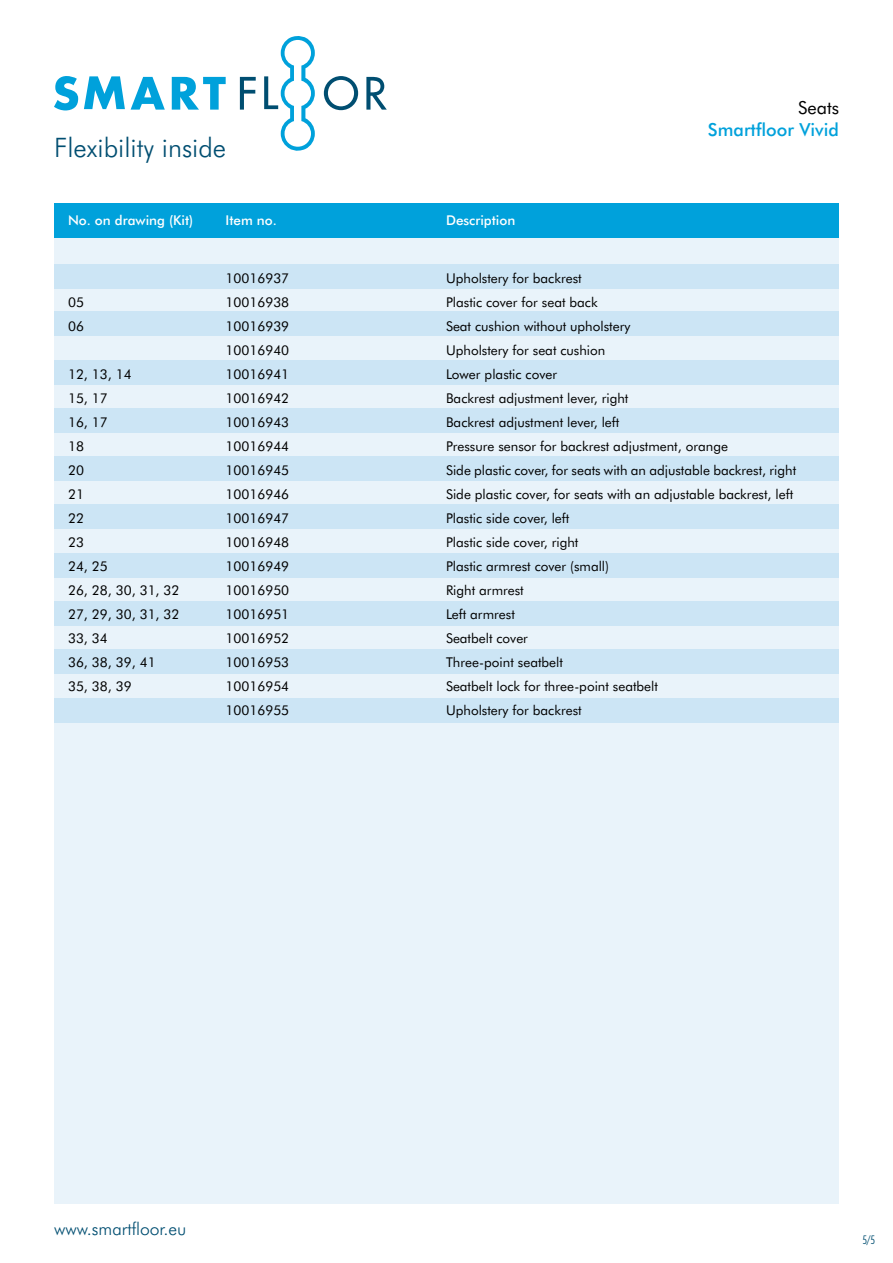
<style>
.page{position:relative;width:893px;height:1263px;background:#fff}
.page>*{position:absolute;margin:0;border:0;box-sizing:border-box;transform-origin:0 0}
.t1{font:300 26.85px "Futura BT";color:#004e71}
.t2{font:500 18px "Futura BT";color:#00a1db}
.t3{font:18px "Futura BT";color:#000}
.t4{font:300 17.55px "Futura BT";color:#004e71}
.t5{font:13.5px "Futura BT";color:#000}
.t6{font:500 13.5px "Futura BT";color:#fff}
.t7{font:300 condensed 12px "Futura BT";color:#004e71}
</style>
<div class="page">
<div style="left:54px;top:203px;width:785px;height:1001px;background:#e9f3fa"></div>
<div style="left:54px;top:203px;width:785px;height:34px;background:#00a1db"></div>
<svg style="left:324px;top:76px;width:34px;height:34px"></svg>
<svg style="left:240px;top:77px;width:16px;height:33px"></svg>
<svg style="left:366px;top:77px;width:21px;height:33px"></svg>
<svg style="left:84px;top:76px;width:41px;height:33px"></svg>
<svg style="left:54px;top:76px;width:24px;height:34px"></svg>
<svg style="left:131px;top:77px;width:34px;height:33px"></svg>
<svg style="left:172px;top:77px;width:54px;height:33px"></svg>
<svg style="left:264px;top:36px;width:51px;height:115px"></svg>
<div style="left:54px;top:312px;width:785px;height:24px;background:#cce5f5"></div>
<div style="left:54px;top:601px;width:785px;height:24px;background:#cce5f5"></div>
<div style="left:54px;top:456px;width:785px;height:24px;background:#cce5f5"></div>
<div style="left:54px;top:264px;width:785px;height:24px;background:#cce5f5"></div>
<div style="left:54px;top:360px;width:785px;height:24px;background:#cce5f5"></div>
<div style="left:54px;top:649px;width:785px;height:24px;background:#cce5f5"></div>
<div style="left:54px;top:505px;width:785px;height:24px;background:#cce5f5"></div>
<div style="left:54px;top:409px;width:785px;height:24px;background:#cce5f5"></div>
<div style="left:54px;top:698px;width:785px;height:24px;background:#cce5f5"></div>
<div style="left:54px;top:553px;width:785px;height:24px;background:#cce5f5"></div>
<h1 class="t1" style="left:54px;top:132px;width:174px">Flexibility inside</h1>
<p class="t6" style="left:68px;top:211px;width:127px">No. on drawing (Kit)</p>
<p class="t6" style="left:226px;top:211px;width:53px">Item no.</p>
<p class="t6" style="left:446px;top:211px;width:71px">Description</p>
<p class="t5" style="left:226px;top:270px;width:65px">10016937</p>
<p class="t5" style="left:446px;top:270px;width:137px">Upholstery for backrest</p>
<h2 class="t3" style="left:798px;top:97px;width:42px">Seats</h2>
<h2 class="t2" style="left:708px;top:119px;width:133px">Smartfloor Vivid</h2>
<p class="t5" style="left:68px;top:294px;width:17px">05</p>
<p class="t5" style="left:226px;top:294px;width:65px">10016938</p>
<p class="t5" style="left:446px;top:294px;width:153px">Plastic cover for seat back</p>
<p class="t5" style="left:68px;top:318px;width:17px">06</p>
<p class="t5" style="left:226px;top:318px;width:65px">10016939</p>
<p class="t5" style="left:446px;top:318px;width:186px">Seat cushion without upholstery</p>
<p class="t5" style="left:226px;top:342px;width:65px">10016940</p>
<p class="t5" style="left:446px;top:342px;width:161px">Upholstery for seat cushion</p>
<p class="t5" style="left:68px;top:366px;width:65px">12, 13, 14</p>
<p class="t5" style="left:226px;top:366px;width:65px">10016941</p>
<p class="t5" style="left:446px;top:366px;width:113px">Lower plastic cover</p>
<p class="t5" style="left:68px;top:390px;width:41px">15, 17</p>
<p class="t5" style="left:226px;top:390px;width:65px">10016942</p>
<p class="t5" style="left:446px;top:390px;width:184px">Backrest adjustment lever, right</p>
<p class="t5" style="left:68px;top:414px;width:41px">16, 17</p>
<p class="t5" style="left:226px;top:414px;width:65px">10016943</p>
<p class="t5" style="left:446px;top:414px;width:175px">Backrest adjustment lever, left</p>
<p class="t5" style="left:68px;top:438px;width:17px">18</p>
<p class="t5" style="left:226px;top:438px;width:65px">10016944</p>
<p class="t5" style="left:446px;top:438px;width:283px">Pressure sensor for backrest adjustment, orange</p>
<p class="t5" style="left:68px;top:462px;width:17px">20</p>
<p class="t5" style="left:226px;top:462px;width:65px">10016945</p>
<p class="t5" style="left:446px;top:462px;width:352px">Side plastic cover, for seats with an adjustable backrest, right</p>
<p class="t5" style="left:68px;top:486px;width:17px">21</p>
<p class="t5" style="left:226px;top:486px;width:65px">10016946</p>
<p class="t5" style="left:446px;top:486px;width:349px">Side plastic cover, for seats with an adjustable backrest, left</p>
<p class="t5" style="left:68px;top:510px;width:17px">22</p>
<p class="t5" style="left:226px;top:510px;width:65px">10016947</p>
<p class="t5" style="left:446px;top:510px;width:125px">Plastic side cover, left</p>
<p class="t5" style="left:68px;top:534px;width:17px">23</p>
<p class="t5" style="left:226px;top:534px;width:65px">10016948</p>
<p class="t5" style="left:446px;top:534px;width:134px">Plastic side cover, right</p>
<p class="t5" style="left:68px;top:558px;width:41px">24, 25</p>
<p class="t5" style="left:226px;top:558px;width:65px">10016949</p>
<p class="t5" style="left:446px;top:558px;width:165px">Plastic armrest cover (small)</p>
<p class="t5" style="left:68px;top:582px;width:113px">26, 28, 30, 31, 32</p>
<p class="t5" style="left:226px;top:582px;width:65px">10016950</p>
<p class="t5" style="left:446px;top:582px;width:79px">Right armrest</p>
<p class="t5" style="left:68px;top:606px;width:113px">27, 29, 30, 31, 32</p>
<p class="t5" style="left:226px;top:606px;width:65px">10016951</p>
<p class="t5" style="left:446px;top:606px;width:70px">Left armrest</p>
<p class="t5" style="left:68px;top:630px;width:41px">33, 34</p>
<p class="t5" style="left:226px;top:630px;width:65px">10016952</p>
<p class="t5" style="left:446px;top:630px;width:83px">Seatbelt cover</p>
<p class="t5" style="left:68px;top:654px;width:89px">36, 38, 39, 41</p>
<p class="t5" style="left:226px;top:654px;width:65px">10016953</p>
<p class="t5" style="left:446px;top:654px;width:118px">Three-point seatbelt</p>
<p class="t5" style="left:68px;top:678px;width:65px">35, 38, 39</p>
<p class="t5" style="left:226px;top:678px;width:65px">10016954</p>
<p class="t5" style="left:446px;top:678px;width:213px">Seatbelt lock for three-point seatbelt</p>
<p class="t5" style="left:226px;top:702px;width:65px">10016955</p>
<p class="t5" style="left:446px;top:702px;width:137px">Upholstery for backrest</p>
<p class="t4" style="left:54px;top:1218px;width:134px">www.smartfloor.eu</p>
<p class="t7" style="left:862px;top:1232px;width:14px">5/5</p>
</div>
